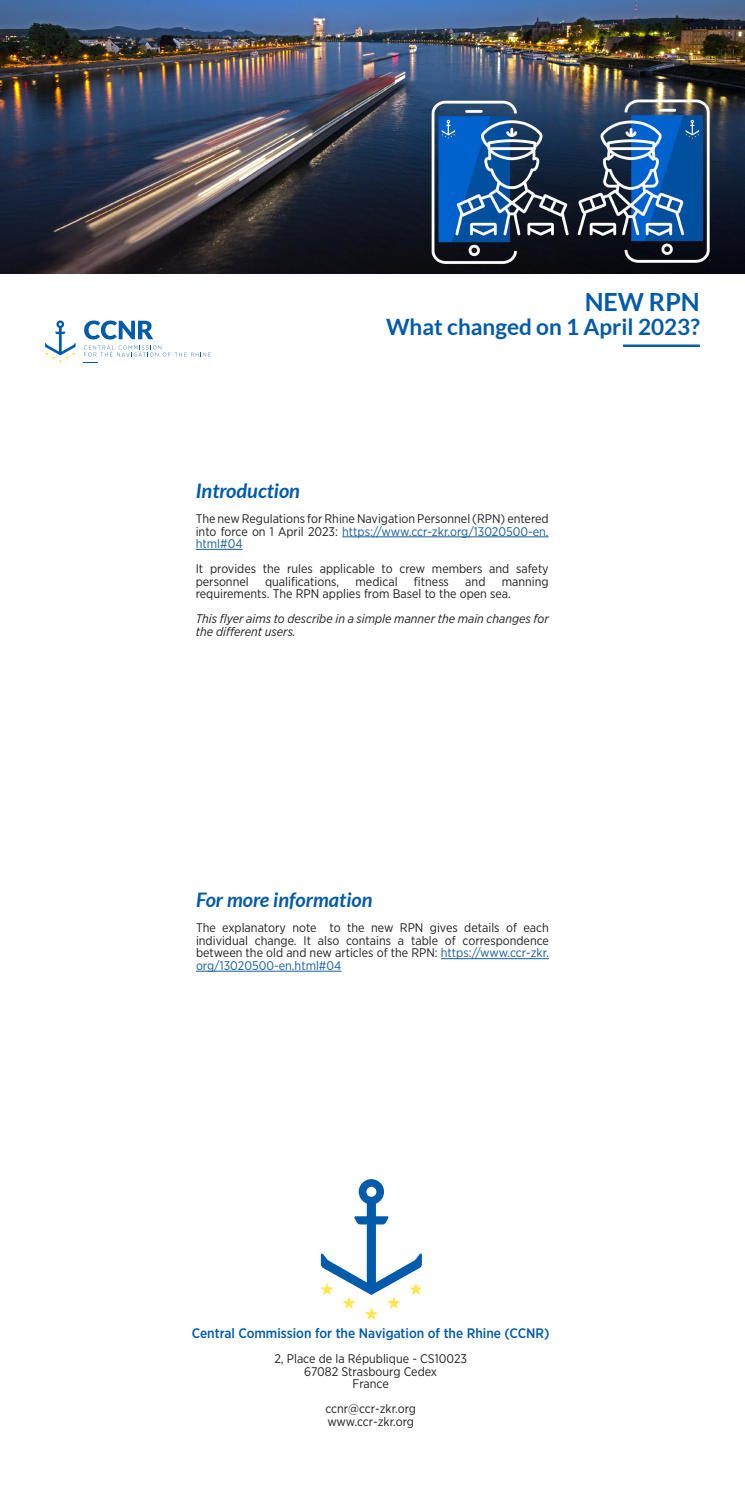
<style>
.page{position:relative;width:745px;height:1489px;background:#fff}
.page>*{position:absolute;margin:0;border:0;box-sizing:border-box;transform-origin:0 0}
.t1{font:700 25px "Lato";color:#015aaa}
.t2{font:700 22.5px "Lato";color:#015aaa}
.t3{font:italic 700 20px "Lato";color:#015aaa}
.t4{font:500 13.75px "Gotham Narrow";color:#015aaa}
.t5{font:12.5px/12.5px "Gotham Narrow";color:#231f20;text-align:justify}
.t6{font:italic 12.5px/12.5px "Gotham Narrow";color:#231f20}
.s1{color:#175d9e}
</style>
<div class="page">
<hr style="left:342px;top:536px;width:206px;height:1px;background:#175d9e">
<hr style="left:196px;top:549px;width:46px;height:1px;background:#175d9e">
<img style="left:0;top:0;width:744px;height:274px">
<hr style="left:622px;top:344px;width:77px;height:3px;background:#015aaa">
<svg style="left:45px;top:320px;width:30px;height:43px"></svg>
<svg style="left:84px;top:320px;width:69px;height:19px"></svg>
<svg style="left:84px;top:345px;width:126px;height:11px"></svg>
<svg style="left:84px;top:362px;width:14px;height:1px"></svg>
<hr style="left:440px;top:958px;width:108px;height:1px;background:#175d9e">
<hr style="left:196px;top:970px;width:145px;height:1px;background:#175d9e">
<svg style="left:320px;top:1179px;width:101px;height:140px"></svg>
<p class="t1" style="left:584px;top:288px;width:117px">NEW RPN</p>
<p class="t2" style="left:386px;top:314px;width:315px">What changed on 1 April 2023?</p>
<p class="t3" style="left:196px;top:479px;width:106px">Introduction</p>
<p class="t5" style="left:196px;top:512px;width:354px">The new Regulations for Rhine Navigation Personnel (RPN) entered into force on 1 April 2023: <span class="s1">https://www.ccr-zkr.org/13020500-en. html#04</span></p>
<p class="t5" style="left:196px;top:562px;width:354px">It provides the rules applicable to crew members and safety personnel</p>
<p class="t5" style="left:265px;top:574px;width:76px">qualifications,</p>
<p class="t5" style="left:355px;top:574px;width:43px">medical</p>
<p class="t5" style="left:413px;top:574px;width:36px">fitness</p>
<p class="t5" style="left:465px;top:574px;width:22px">and</p>
<p class="t5" style="left:196px;top:574px;width:354px;text-indent:306px">manning requirements. The RPN applies from Basel to the open sea.</p>
<p class="t6" style="left:196px;top:612px;width:354px">This flyer aims to describe in a simple manner the main changes for the different users.</p>
<p class="t3" style="left:196px;top:888px;width:178px">For more information</p>
<p class="t5" style="left:196px;top:921px;width:354px">The explanatory note to the new RPN gives details of each individual change. It also contains a table of correspondence between the old and new articles of the RPN: <span class="s1">https://www.ccr-zkr. org/13020500-en.html#04</span></p>
<p class="t4" style="left:192px;top:1324px;width:359px">Central Commission for the Navigation of the Rhine (CCNR)</p>
<p class="t5" style="left:274px;top:1352px;width:194px">2, Place de la République - CS10023</p>
<p class="t5" style="left:304px;top:1364px;width:134px">67082 Strasbourg Cedex</p>
<p class="t5" style="left:352px;top:1377px;width:38px">France</p>
<p class="t5" style="left:325px;top:1402px;width:92px">ccnr@ccr-zkr.org</p>
<p class="t5" style="left:327px;top:1414px;width:88px">www.ccr-zkr.org</p>
</div>
